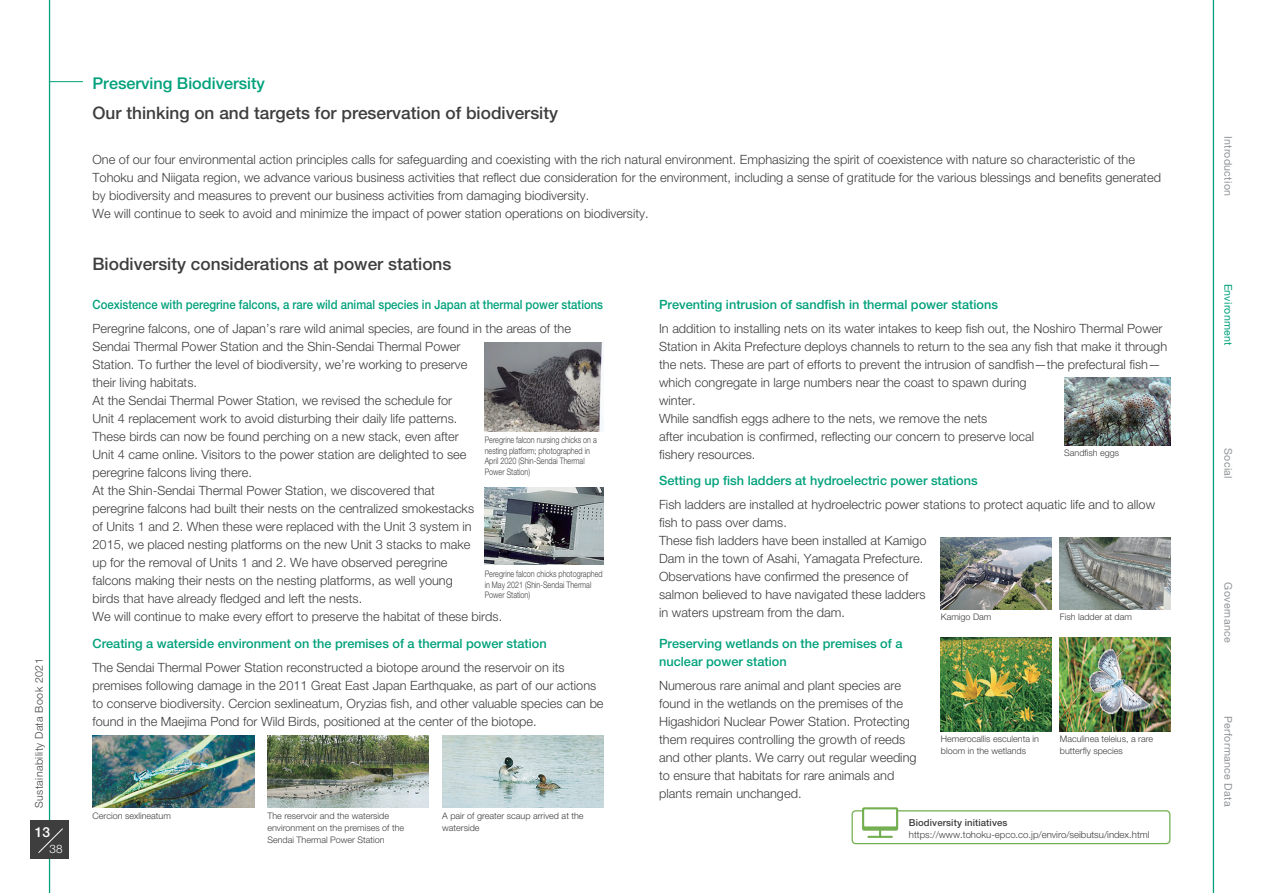
<style>
.page{position:relative;width:1263px;height:893px;background:#fff}
.page>*{position:absolute;margin:0;border:0;box-sizing:border-box;transform-origin:0 0}
.t1{font:500 17.25px "Helvetica Neue LT Pro";color:#3e3e3f}
.t2{font:500 16.2px "Helvetica Neue LT Pro";color:#00a17b}
.t3{font:500 13.8px "Helvetica Neue LT Pro";color:#fff}
.t4{font:300 12.75px/18px "Helvetica Neue LT Pro";color:#3e3e3f}
.t5{font:500 12.75px/18px "Helvetica Neue LT Pro";color:#00a17b}
.t6{font:500 12.75px "Helvetica Neue LT Pro";color:#00a17b;scale:.89 1}
.t7{font:300 11.7px "Helvetica Neue LT Pro";color:#fff}
.t8{font:10.65px "Helvetica Neue LT Pro";letter-spacing:.025em;color:#939598}
.t9{font:300 10.65px "Helvetica Neue LT Pro";letter-spacing:.04em;color:#3e3e3f}
.t10{font:10.65px "Helvetica Neue LT Pro";letter-spacing:.025em;color:#00a17b}
.t11{font:300 9.6px "Helvetica Neue LT Pro";color:#3e3e3f}
.t12{font:500 9.6px "Helvetica Neue LT Pro";letter-spacing:.01em;color:#3e3e3f}
.t13{font:300 9px/12px "Helvetica Neue LT Pro";color:#3e3e3f}
.t14{font:300 9px/10.5px "Helvetica Neue LT Pro";color:#3e3e3f;scale:.8 1}
</style>
<div class="page">
<img style="left:92px;top:735px;width:162px;height:72px">
<img style="left:267px;top:735px;width:162px;height:72px">
<img style="left:442px;top:735px;width:162px;height:72px">
<img style="left:941px;top:537px;width:110px;height:73px">
<img style="left:1060px;top:537px;width:110px;height:73px">
<img style="left:941px;top:637px;width:110px;height:94px">
<img style="left:1060px;top:637px;width:110px;height:94px">
<img style="left:1064px;top:377px;width:106px;height:68px">
<div style="left:851px;top:810px;width:319px;height:34px;border:1px solid #74b052;border-radius:4px"></div>
<div style="left:862px;top:807px;width:36px;height:24px;background:linear-gradient(to right,#73b051,#76b154);border-radius:2px"></div>
<hr style="left:868px;top:836px;width:24px;height:2px;background:#74b052">
<svg style="left:879px;top:830px;width:2px;height:6px"></svg>
<div style="left:864px;top:809px;width:32px;height:17px;background:#fff"></div>
<img style="left:485px;top:342px;width:119px;height:90px">
<img style="left:485px;top:488px;width:119px;height:76px">
<hr style="left:49px;top:0;width:1px;height:893px;background:#00a17b">
<hr style="left:1213px;top:0;width:1px;height:893px;background:#00a17b">
<div style="left:31px;top:821px;width:38px;height:38px;background:#3e3e3f"></div>
<svg style="left:38px;top:828px;width:25px;height:25px"></svg>
<hr style="left:49px;top:81px;width:34px;height:1px;background:#00a17b">
<p class="t9" style="left:33px;top:808px;width:151px;rotate:-90deg">Sustainability Data Book 2021</p>
<p class="t3" style="left:35px;top:824px;width:17px">13</p>
<p class="t7" style="left:50px;top:842px;width:15px">38</p>
<p class="t2" style="left:92px;top:74px;width:174px">Preserving Biodiversity</p>
<h1 class="t1" style="left:92px;top:102px;width:467px">Our thinking on and targets for preservation of biodiversity</h1>
<p class="t4" style="left:92px;top:150px;width:1070px">One of our four environmental action principles calls for safeguarding and coexisting with the rich natural environment. Emphasizing the spirit of coexistence with nature so characteristic of the Tohoku and Niigata region, we advance various business activities that reflect due consideration for the environment, including a sense of gratitude for the various blessings and benefits generated by biodiversity and measures to prevent our business activities from damaging biodiversity.<br>We will continue to seek to avoid and minimize the impact of power station operations on biodiversity.</p>
<h1 class="t1" style="left:92px;top:254px;width:360px">Biodiversity considerations at power stations</h1>
<p class="t6" style="left:92px;top:297px;width:575px">Coexistence with peregrine falcons a, rare wild animal species in Japan at thermal power stations</p>
<p class="t4" style="left:92px;top:319px;width:480px">Peregrine falcons, one of Japan s’ rare wild animal species, are found in the areas of the Sendai Thermal Power Station and the Shin-Sendai Thermal Power<br>Station. To further the level of biodiversity, we r e’ working to preserve<br>their living habitats.<br>At the Sendai Thermal Power Station, we revised the schedule for<br>Unit 4 replacement work to avoid disturbing their daily life patterns.<br>These birds can now be found perching on a new stack, even after<br>Unit 4 came online. Visitors to the power station are delighted to see<br>peregrine falcons living there.<br>At the Shin-Sendai Thermal Power Station, we discovered that<br>peregrine falcons had built their nests on the centralized smokestacks<br>of Units 1 and 2. When these were replaced with the Unit 3 system in<br>2015, we placed nesting platforms on the new Unit 3 stacks to make<br>up for the removal of Units 1 and 2. We have observed peregrine<br>falcons making their nests on the nesting platforms, as well young<br>birds that have already fledged and left the nests.<br>We will continue to make every effort to preserve the habitat of these birds.</p>
<p class="t4" style="left:92px;top:658px;width:513px">The Sendai Thermal Power Station reconstructed a biotope around the reservoir on its premises following damage in the 2011 Great East Japan Earthquake, as part of our actions to conserve biodiversity. Cercion sexlineatum, Oryzias fish, and other valuable species can be found in the Maejima Pond for Wild Birds, positioned at the center of the biotope.</p>
<p class="t14" style="left:485px;top:435px;width:142px">Peregrine falcon nursing chicks on a nesting platform; photographed in<br>April 2020 (Shin-Sendai Thermal<br>Power Station(</p>
<p class="t14" style="left:485px;top:569px;width:149px">Peregrine falcon chicks photographed in May 2021 (Shin-Sendai Thermal<br>Power Station(</p>
<p class="t5" style="left:92px;top:634px;width:456px">Creating a waterside environment on the premises of a thermal power station</p>
<p class="t13" style="left:92px;top:809px;width:80px">Cercion sexlineatum</p>
<p class="t13" style="left:267px;top:809px;width:123px">The reservoir and the waterside</p>
<p class="t13" style="left:267px;top:821px;width:138px">environment on the premises of the<br>Sendai Thermal Power Station</p>
<p class="t13" style="left:442px;top:809px;width:143px">A pair of greater scaup arrived at the waterside</p>
<p class="t5" style="left:659px;top:295px;width:340px">Preventing intrusion of sandfish in thermal power stations</p>
<p class="t4" style="left:659px;top:319px;width:509px">In addition to installing nets on its water intakes to keep fish out, the Noshiro Thermal Power Station in Akita Prefecture deploys channels to return to the sea any fish that make it through the nets. These are part of efforts to prevent the intrusion of sandfish—the prefectural fish— which congregate in large numbers near the coast to spawn during<br>winter.<br>While sandfish eggs adhere to the nets, we remove the nets<br>after incubation is confirmed, reflecting our concern to preserve local<br>fishery resources.</p>
<p class="t13" style="left:1064px;top:446px;width:57px">Sandfish eggs</p>
<p class="t5" style="left:659px;top:472px;width:320px">Setting up fish ladders at hydroelectric power stations</p>
<p class="t4" style="left:659px;top:496px;width:497px">Fish ladders are installed at hydroelectric power stations to protect aquatic life and to allow fish to pass over dams.<br>These fish ladders have been installed at Kamigo<br>Dam in the town of Asahi, Yamagata Prefecture.<br>Observations have confirmed the presence of<br>salmon believed to have navigated these ladders<br>in waters upstream from the dam.</p>
<p class="t13" style="left:941px;top:611px;width:52px">Kamigo Dam</p>
<p class="t13" style="left:1060px;top:611px;width:74px">Fish ladder at dam</p>
<p class="t5" style="left:659px;top:634px;width:245px">Preserving wetlands on the premises of a nuclear power station</p>
<p class="t4" style="left:659px;top:676px;width:259px">Numerous rare animal and plant species are found in the wetlands on the premises of the Higashidori Nuclear Power Station. Protecting them requires controlling the growth of reeds and other plants. We carry out regular weeding to ensure that habitats for rare animals and plants remain unchanged.</p>
<p class="t13" style="left:941px;top:732px;width:100px">Hemerocallis esculenta in bloom in the wetlands</p>
<p class="t12" style="left:909px;top:817px;width:100px">Biodiversity initiatives</p>
<p class="t13" style="left:1060px;top:732px;width:95px">Maculinea teleius a, rare butterfly species</p>
<p class="t11" style="left:909px;top:828px;width:242px">https://www.tohoku-epco.co j p. /enviro/seibutsu/index.html</p>
<p class="t8" style="left:1234px;top:136px;width:62px;rotate:90deg">Introduction</p>
<p class="t10" style="left:1234px;top:283px;width:64px;rotate:90deg">Environment</p>
<p class="t8" style="left:1234px;top:448px;width:32px;rotate:90deg">Social</p>
<p class="t8" style="left:1234px;top:582px;width:62px;rotate:90deg">Governance</p>
<p class="t8" style="left:1234px;top:716px;width:92px;rotate:90deg">Performance Data</p>
</div>
